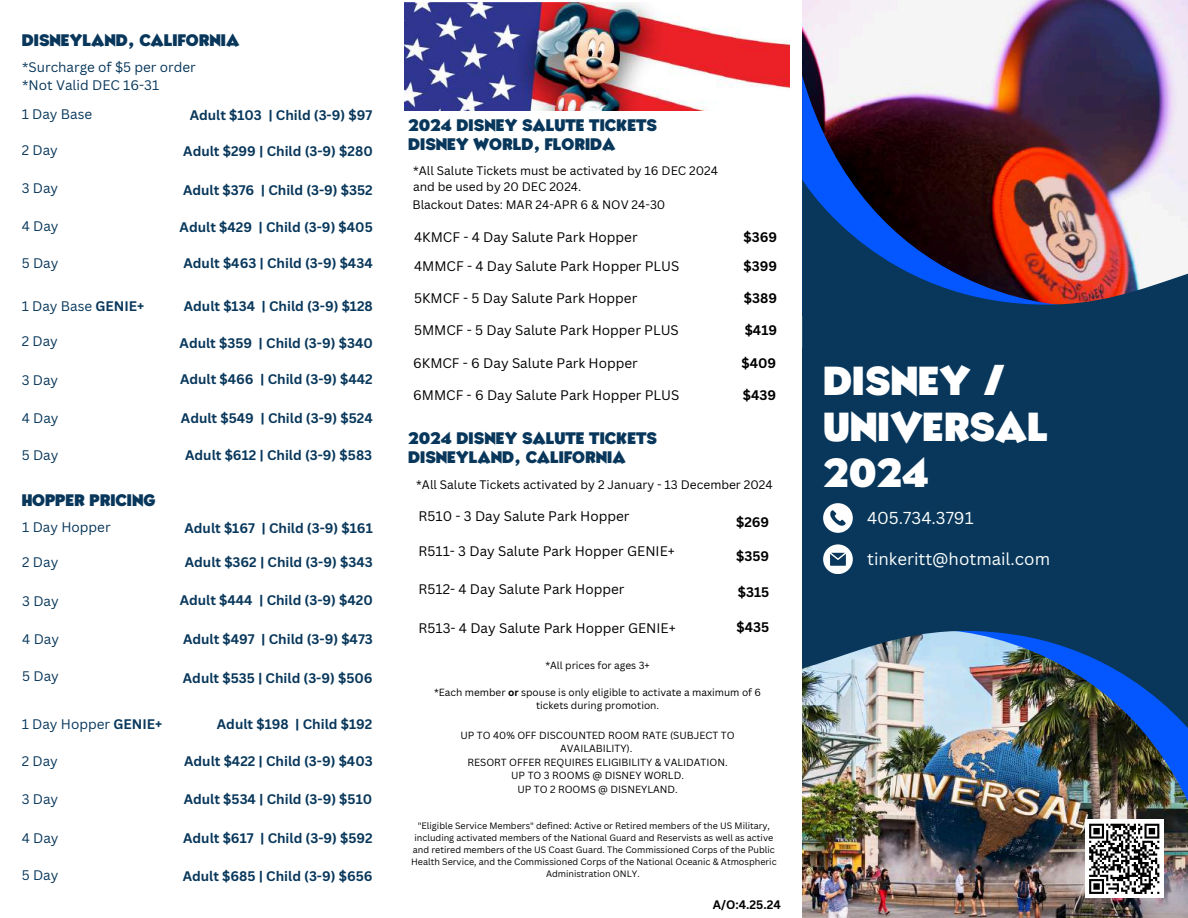
<style>
.page{position:relative;width:1188px;height:918px;background:#fff}
.page>*{position:absolute;margin:0;border:0;box-sizing:border-box;transform-origin:0 0}
.t1{font:45px/46.2px "Minnie Play";color:#fff}
.t2{font:18.6px/19.2px "Minnie Play";color:#08375b}
.t3{font:16.8px "Canva Sans";color:#fcfefd}
.t4{font:700 13.5px "Canva Sans";color:#08375b}
.t5{font:13.5px/29.1px "Canva Sans";color:#000}
.t6{font:13.5px/18px "Canva Sans";color:#08375b}
.t7{font:700 13.5px/29.1px "Canva Sans";color:#000}
.t8{font:12px/16px "Canva Sans";color:#000}
.t9{font:700 12px "Canva Sans";color:#000}
.t10{font:10.05px/13.5px "Canva Sans";color:#000;text-align:center}
.t11{font:9px/12px "Canva Sans";color:#000;text-align:center}
.s1{font-weight:700}
</style>
<div class="page">
<img style="left:404px;top:3px;width:386px;height:108px">
<img style="left:802px;top:0;width:386px;height:179px">
<img style="left:802px;top:75px;width:263px;height:104px">
<img style="left:802px;top:179px;width:386px;height:170px">
<img style="left:802px;top:756px;width:386px;height:162px">
<div style="left:802px;top:349px;width:386px;height:275px;background:#08375b"></div>
<img style="left:947px;top:756px;width:241px;height:104px">
<img style="left:802px;top:624px;width:386px;height:132px">
<svg style="left:823px;top:503px;width:29px;height:29px"></svg>
<svg style="left:823px;top:544px;width:29px;height:30px"></svg>
<div style="left:1085px;top:819px;width:79px;height:79px;background:#fff"></div>
<svg style="left:1089px;top:823px;width:71px;height:71px"></svg>
<h2 class="t2" style="left:22px;top:32px;width:219px">DISNEYLAND, CALIFORNIA</h2>
<p class="t6" style="left:22px;top:58px;width:175px">*Surcharge of $5 per order *Not Valid DEC 16-31</p>
<p class="t6" style="left:22px;top:105px;width:72px">1 Day Base</p>
<p class="t4" style="left:190px;top:106px;width:184px">Adult $103 | Child (3-9) $97</p>
<p class="t6" style="left:22px;top:140px;width:38px">2 Day</p>
<p class="t4" style="left:183px;top:142px;width:191px">Adult $299 | Child (3-9) $280</p>
<p class="t6" style="left:22px;top:179px;width:38px">3 Day</p>
<p class="t4" style="left:183px;top:180px;width:191px">Adult $376 | Child (3-9) $352</p>
<p class="t6" style="left:22px;top:217px;width:38px">4 Day</p>
<p class="t4" style="left:180px;top:217px;width:195px">Adult $429 | Child (3-9) $405</p>
<p class="t6" style="left:22px;top:254px;width:38px">5 Day</p>
<p class="t4" style="left:184px;top:254px;width:191px">Adult $463 | Child (3-9) $434</p>
<p class="t6" style="left:22px;top:297px;width:124px">1 Day Base <span class="s1">GENIE+</span></p>
<p class="t4" style="left:184px;top:297px;width:190px">Adult $134 | Child (3-9) $128</p>
<p class="t6" style="left:22px;top:332px;width:38px">2 Day</p>
<p class="t4" style="left:180px;top:333px;width:195px">Adult $359 | Child (3-9) $340</p>
<p class="t6" style="left:22px;top:371px;width:38px">3 Day</p>
<p class="t4" style="left:180px;top:370px;width:194px">Adult $466 | Child (3-9) $442</p>
<p class="t6" style="left:22px;top:409px;width:38px">4 Day</p>
<p class="t4" style="left:181px;top:408px;width:193px">Adult $549 | Child (3-9) $524</p>
<p class="t6" style="left:22px;top:446px;width:38px">5 Day</p>
<p class="t4" style="left:185px;top:446px;width:189px">Adult $612 | Child (3-9) $583</p>
<h2 class="t2" style="left:22px;top:492px;width:136px">HOPPER PRICING</h2>
<p class="t6" style="left:22px;top:518px;width:90px">1 Day Hopper</p>
<p class="t4" style="left:185px;top:518px;width:190px">Adult $167 | Child (3-9) $161</p>
<p class="t6" style="left:22px;top:553px;width:38px">2 Day</p>
<p class="t4" style="left:185px;top:552px;width:189px">Adult $362 | Child (3-9) $343</p>
<p class="t6" style="left:22px;top:592px;width:38px">3 Day</p>
<p class="t4" style="left:180px;top:591px;width:195px">Adult $444 | Child (3-9) $420</p>
<p class="t6" style="left:22px;top:630px;width:38px">4 Day</p>
<p class="t4" style="left:183px;top:630px;width:191px">Adult $497 | Child (3-9) $473</p>
<p class="t6" style="left:22px;top:667px;width:38px">5 Day</p>
<p class="t4" style="left:183px;top:669px;width:191px">Adult $535 | Child (3-9) $506</p>
<p class="t6" style="left:22px;top:715px;width:142px">1 Day Hopper <span class="s1">GENIE+</span></p>
<p class="t4" style="left:217px;top:714px;width:157px">Adult $198 | Child $192</p>
<p class="t6" style="left:22px;top:752px;width:38px">2 Day</p>
<p class="t4" style="left:184px;top:751px;width:190px">Adult $422 | Child (3-9) $403</p>
<p class="t6" style="left:22px;top:790px;width:38px">3 Day</p>
<p class="t4" style="left:184px;top:789px;width:190px">Adult $534 | Child (3-9) $510</p>
<p class="t6" style="left:22px;top:829px;width:38px">4 Day</p>
<p class="t4" style="left:183px;top:829px;width:191px">Adult $617 | Child (3-9) $592</p>
<p class="t6" style="left:22px;top:865px;width:38px">5 Day</p>
<p class="t4" style="left:183px;top:866px;width:192px">Adult $685 | Child (3-9) $656</p>
<h2 class="t2" style="left:408px;top:117px;width:250px">2024 DISNEY SALUTE TICKETS<br>DISNEY WORLD, FLORIDA</h2>
<p class="t8" style="left:413px;top:162px;width:306px">*All Salute Tickets must be activated by 16 DEC 2024 and be used by 20 DEC 2024.</p>
<p class="t8" style="left:412px;top:196px;width:254px">Blackout Dates: MAR 24-APR 6 &amp; NOV 24-30</p>
<p class="t5" style="left:414px;top:222px;width:267px">4KMCF - 4 Day Salute Park Hopper<br>4MMCF - 4 Day Salute Park Hopper PLUS</p>
<p class="t5" style="left:414px;top:283px;width:225px">5KMCF - 5 Day Salute Park Hopper</p>
<p class="t5" style="left:414px;top:315px;width:266px">5MMCF - 5 Day Salute Park Hopper PLUS</p>
<p class="t5" style="left:413px;top:348px;width:226px">6KMCF - 6 Day Salute Park Hopper</p>
<p class="t5" style="left:413px;top:380px;width:268px">6MMCF - 6 Day Salute Park Hopper PLUS</p>
<h2 class="t2" style="left:408px;top:430px;width:250px">2024 DISNEY SALUTE TICKETS<br>DISNEYLAND, CALIFORNIA</h2>
<p class="t7" style="left:743px;top:222px;width:35px">$369 $399</p>
<p class="t7" style="left:744px;top:283px;width:35px">$389</p>
<p class="t7" style="left:745px;top:316px;width:34px">$419</p>
<p class="t7" style="left:741px;top:348px;width:36px">$409</p>
<p class="t7" style="left:743px;top:380px;width:35px">$439</p>
<p class="t8" style="left:416px;top:476px;width:358px">*All Salute Tickets activated by 2 January - 13 December 2024</p>
<p class="t5" style="left:419px;top:501px;width:212px">R510 - 3 Day Salute Park Hopper</p>
<p class="t7" style="left:736px;top:507px;width:35px">$269</p>
<p class="t5" style="left:419px;top:536px;width:258px">R511- 3 Day Salute Park Hopper GENIE+</p>
<p class="t7" style="left:736px;top:541px;width:35px">$359</p>
<p class="t5" style="left:419px;top:575px;width:207px">R512- 4 Day Salute Park Hopper</p>
<p class="t7" style="left:738px;top:578px;width:33px">$315</p>
<p class="t5" style="left:419px;top:613px;width:259px">R513- 4 Day Salute Park Hopper GENIE+</p>
<p class="t7" style="left:737px;top:612px;width:34px">$435</p>
<p class="t10" style="left:545px;top:658px;width:106px">*All prices for ages 3+</p>
<p class="t10" style="left:434px;top:685px;width:328px">*Each member <span class="s1">or</span> spouse is only eligible to activate a maximum of 6 tickets during promotion.</p>
<p class="t10" style="left:460px;top:728px;width:276px">UP TO 40% OFF DISCOUNTED ROOM RATE (SUBJECT TO<br>AVAILABILITY).<br>RESORT OFFER REQUIRES ELIGIBILITY &amp; VALIDATION.<br>UP TO 3 ROOMS @ DISNEY WORLD.<br>UP TO 2 ROOMS @ DISNEYLAND.</p>
<p class="t11" style="left:411px;top:820px;width:367px">"Eligible Service Members" defined: Active or Retired members of the US Military, including activated members of the National Guard and Reservists as well as active and retired members of the US Coast Guard. The Commissioned Corps of the Public Health Service, and the Commissioned Corps of the National Oceanic &amp; Atmospheric Administration ONLY.</p>
<p class="t9" style="left:713px;top:896px;width:70px">A/O:4.25.24</p>
<h1 class="t1" style="left:823px;top:361px;width:226px">DISNEY /<br>UNIVERSAL<br>2024</h1>
<p class="t3" style="left:867px;top:506px;width:108px">405.734.3791</p>
<p class="t3" style="left:867px;top:547px;width:184px">tinkeritt@hotmail.com</p>
</div>
